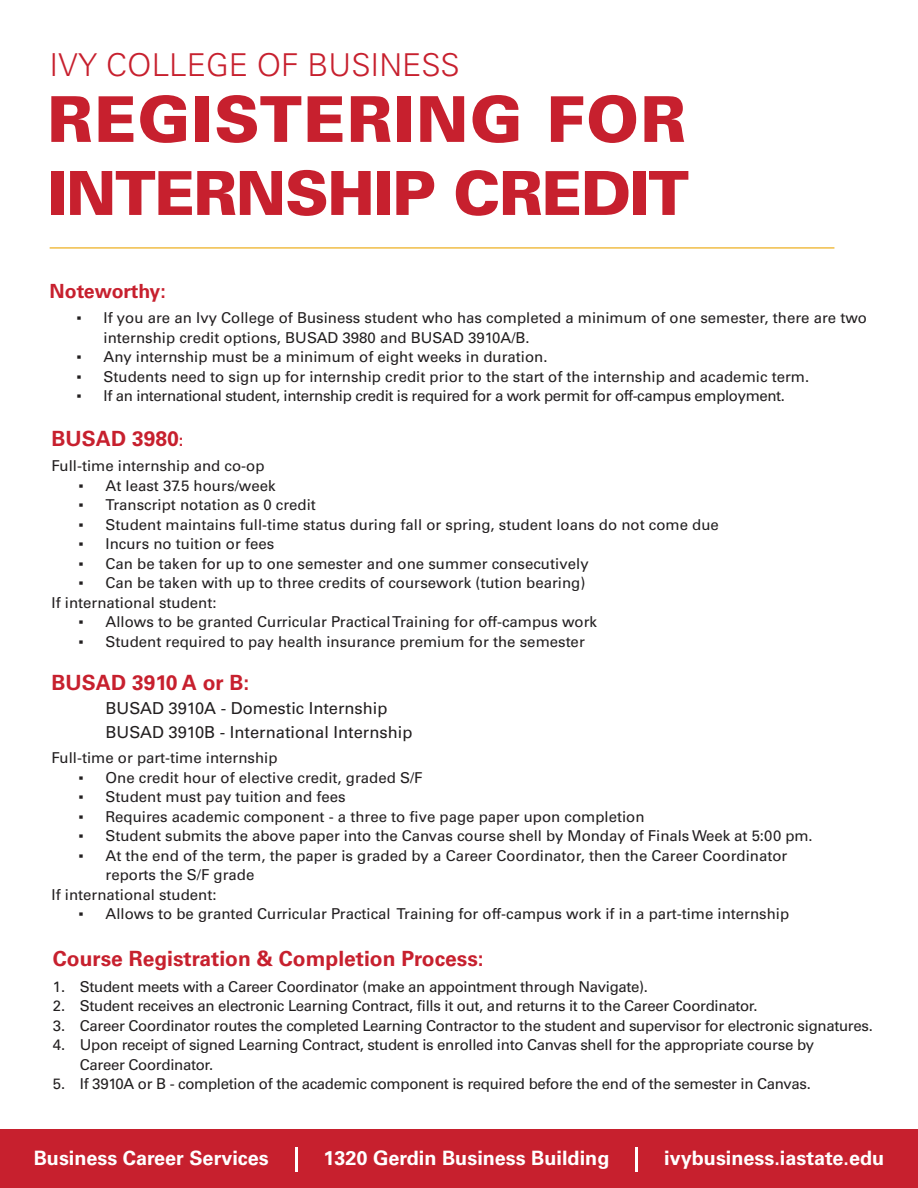
<style>
.page{position:relative;width:918px;height:1188px;background:#fff}
.page>*{position:absolute;margin:0;border:0;box-sizing:border-box;transform-origin:0 0}
.t1{font:300 31.5px "Univers LT Std";color:#c7202e}
.t2{font:700 21px "Univers LT Std";color:#c7202e}
.t3{font:700 19.8px "Univers LT Std";color:#fff}
.t4{font:700 19.5px "Univers LT Std";color:#c7202e}
.t5{font:16.5px/24px "Univers LT Std";color:#221f20}
.t6{font:15px/19.5px "Univers LT Std";color:#221f20}
.t7{font:15px/19.5px "Univers LT Std";letter-spacing:-.02em;color:#221f20}
.t8{font:15px "Univers LT Std";letter-spacing:-.025em;color:#221f20}
.s1{font-family:"Times New Roman"}
.s2{font-size:16.5px}
</style>
<div class="page">
<svg style="left:51px;top:96px;width:40px;height:46px"></svg>
<svg style="left:99px;top:96px;width:34px;height:46px"></svg>
<svg style="left:140px;top:95px;width:46px;height:48px"></svg>
<div style="left:196px;top:96px;width:13px;height:46px;background:#c7202e"></div>
<svg style="left:217px;top:95px;width:84px;height:48px"></svg>
<svg style="left:308px;top:96px;width:34px;height:46px"></svg>
<svg style="left:351px;top:96px;width:40px;height:46px"></svg>
<div style="left:398px;top:96px;width:13px;height:46px;background:#c7202e"></div>
<svg style="left:420px;top:96px;width:44px;height:46px"></svg>
<svg style="left:473px;top:95px;width:45px;height:48px"></svg>
<svg style="left:551px;top:96px;width:32px;height:46px"></svg>
<svg style="left:589px;top:95px;width:47px;height:48px"></svg>
<svg style="left:644px;top:96px;width:40px;height:46px"></svg>
<div style="left:51px;top:171px;width:12px;height:44px;background:#c7202e"></div>
<svg style="left:70px;top:170px;width:301px;height:46px"></svg>
<div style="left:377px;top:171px;width:12px;height:44px;background:#c7202e"></div>
<svg style="left:396px;top:171px;width:38px;height:44px"></svg>
<svg style="left:456px;top:170px;width:123px;height:46px"></svg>
<svg style="left:585px;top:171px;width:43px;height:44px"></svg>
<div style="left:633px;top:171px;width:13px;height:44px;background:#c7202e"></div>
<svg style="left:649px;top:171px;width:39px;height:44px"></svg>
<hr style="left:50px;top:247px;width:784px;height:2px;background:#f0bd47">
<div style="left:0;top:1129px;width:918px;height:59px;background:#c7202e"></div>
<hr style="left:295px;top:1147px;width:2px;height:25px;background:#fff">
<hr style="left:636px;top:1147px;width:2px;height:25px;background:#fff">
<h1 class="t1" style="left:50px;top:46px;width:412px">IVY COLLEGE OF BUSINESS</h1>
<h3 class="t4" style="left:50px;top:280px;width:118px">Noteworthy:</h3>
<p class="t6" style="left:104px;top:308px;width:765px;text-indent:-27px"><span class="s1">▪</span> If you are an Ivy College of Business student who has completed a minimum of one semester, there are two internship credit options, BUSAD 3980 and BUSAD 3910A/B.</p>
<p class="t6" style="left:77px;top:347px;width:472px"><span class="s1">▪</span> Any internship must be a minimum of eight weeks in duration.</p>
<p class="t6" style="left:77px;top:367px;width:734px"><span class="s1">▪</span> Students need to sign up for internship credit prior to the start of the internship and academic term.</p>
<p class="t8" style="left:77px;top:387px;width:710px"><span class="s1">▪</span> If an international student, internship credit is required for a work permit for off-campus employment.</p>
<h2 class="t2" style="left:52px;top:426px;width:133px">BUSAD 3980<span class="s2">:</span></h2>
<p class="t6" style="left:52px;top:456px;width:215px">Full-time internship and co-op</p>
<p class="t6" style="left:79px;top:476px;width:198px"><span class="s1">▪</span> At least 37.5 hours/week</p>
<p class="t6" style="left:79px;top:495px;width:239px"><span class="s1">▪</span> Transcript notation as 0 credit</p>
<p class="t6" style="left:79px;top:515px;width:642px"><span class="s1">▪</span> Student maintains full-time status during fall or spring, student loans do not come due</p>
<p class="t6" style="left:79px;top:534px;width:197px"><span class="s1">▪</span> Incurs no tuition or fees</p>
<p class="t6" style="left:79px;top:554px;width:512px"><span class="s1">▪</span> Can be taken for up to one semester and one summer consecutively</p>
<p class="t6" style="left:52px;top:573px;width:535px;text-indent:27px"><span class="s1">▪</span> Can be taken with up to three credits of coursework (tution bearing)<br>If international student:</p>
<p class="t6" style="left:79px;top:612px;width:520px"><span class="s1">▪</span> Allows to be granted Curricular Practical Training for off-campus work</p>
<p class="t6" style="left:79px;top:632px;width:508px"><span class="s1">▪</span> Student required to pay health insurance premium for the semester</p>
<h2 class="t2" style="left:52px;top:670px;width:199px">BUSAD 3910 A or B:</h2>
<p class="t5" style="left:106px;top:696px;width:308px">BUSAD 3910A - Domestic Internship<br>BUSAD 3910B - International Internship</p>
<p class="t6" style="left:52px;top:748px;width:228px">Full-time or part-time internship</p>
<p class="t6" style="left:79px;top:768px;width:346px"><span class="s1">▪</span> One credit hour of elective credit, graded S/F</p>
<p class="t6" style="left:79px;top:787px;width:269px"><span class="s1">▪</span> Student must pay tuition and fees</p>
<p class="t6" style="left:79px;top:807px;width:567px"><span class="s1">▪</span> Requires academic component - a three to five page paper upon completion</p>
<p class="t6" style="left:79px;top:826px;width:736px"><span class="s1">▪</span> Student submits the above paper into the Canvas course shell by Monday of Finals Week at 5:00 pm.</p>
<p class="t6" style="left:79px;top:846px;width:710px"><span class="s1">▪</span> At the end of the term, the paper is graded by a Career Coordinator, then the Career Coordinator</p>
<p class="t6" style="left:106px;top:865px;width:150px">reports the S/F grade</p>
<p class="t6" style="left:52px;top:885px;width:167px">If international student:</p>
<p class="t6" style="left:79px;top:904px;width:712px"><span class="s1">▪</span> Allows to be granted Curricular Practical Training for off-campus work if in a part-time internship</p>
<h2 class="t2" style="left:53px;top:947px;width:432px">Course Registration &amp; Completion Process:</h2>
<p class="t7" style="left:53px;top:977px;width:597px">1. Student meets with a Career Coordinator (make an appointment through Navigate).</p>
<p class="t7" style="left:53px;top:996px;width:706px">2. Student receives an electronic Learning Contract, fills it out, and returns it to the Career Coordinator.</p>
<p class="t7" style="left:53px;top:1016px;width:821px">3. Career Coordinator routes the completed Learning Contractor to the student and supervisor for electronic signatures.</p>
<p class="t7" style="left:80px;top:1035px;width:736px;text-indent:-27px">4. Upon receipt of signed Learning Contract, student is enrolled into Canvas shell for the appropriate course by<br>Career Coordinator.</p>
<p class="t7" style="left:53px;top:1074px;width:759px">5. If 3910A or B - completion of the academic component is required before the end of the semester in Canvas.</p>
<h3 class="t3" style="left:34px;top:1146px;width:237px">Business Career Services</h3>
<h3 class="t3" style="left:324px;top:1146px;width:287px">1320 Gerdin Business Building</h3>
<h3 class="t3" style="left:664px;top:1146px;width:222px">ivybusiness.iastate.edu</h3>
</div>
